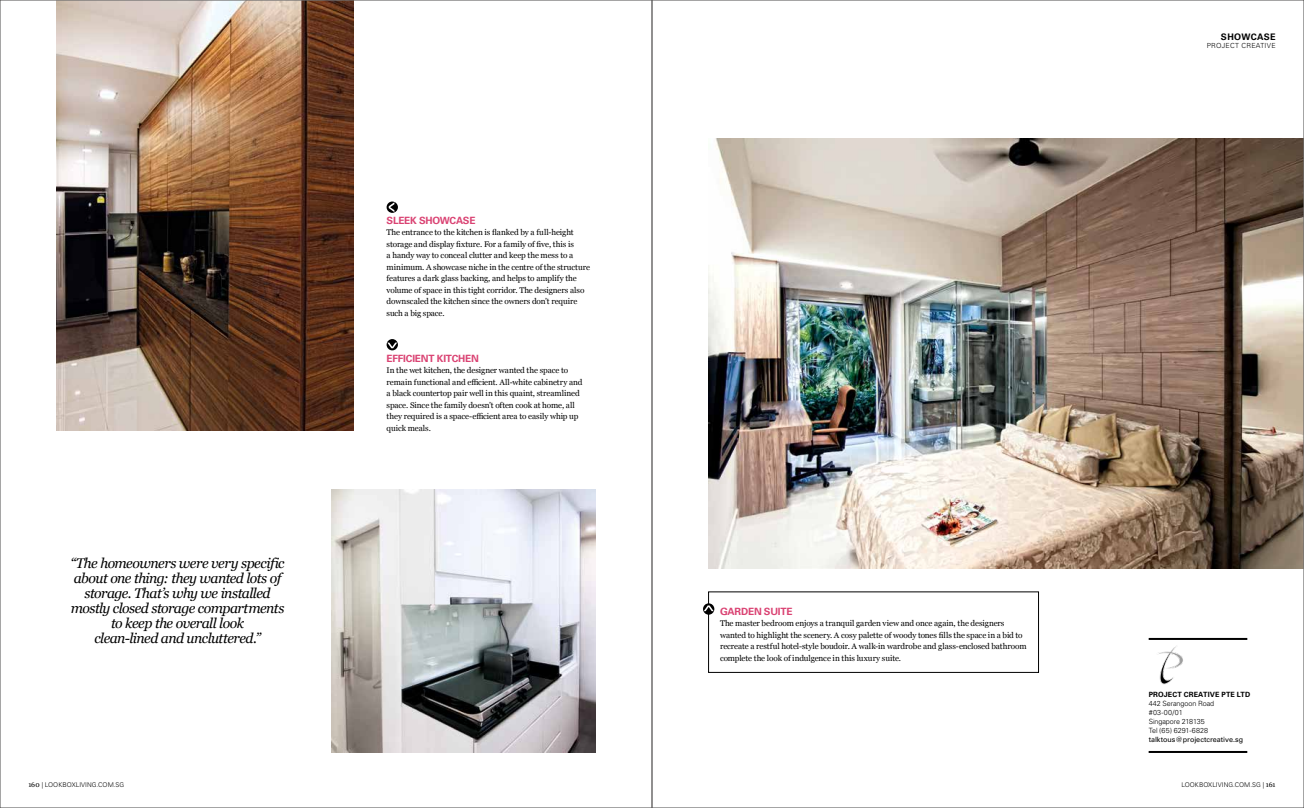
<style>
.page{position:relative;width:1304px;height:808px;background:#fff}
.page>*{position:absolute;margin:0;border:0;box-sizing:border-box;transform-origin:0 0}
.t1{font:italic 14px/15px "Georgia";letter-spacing:-.04em;color:#000;text-align:center}
.t2{font:700 10px "Univers";letter-spacing:-.02em;color:#da4373}
.t3{font:700 9px "Univers";letter-spacing:.04em;color:#000}
.t4{font:8.2px/11.5px "Georgia";letter-spacing:-.005em;color:#000}
.t5{font:300 7.2px/9px "Univers";letter-spacing:-.01em;color:#000}
.t6{font:7.2px "Univers";color:#000}
.t7{font:700 7.2px "Univers";letter-spacing:.02em;color:#000}
.t8{font:300 7px "Univers";letter-spacing:.04em;color:#000}
.t9{font:300 6.5px "Univers";color:#000}
.s1{font-family:"Georgia";font-weight:400;font-size:7px}
</style>
<div class="page">
<img style="left:709px;top:138px;width:593px;height:431px">
<hr style="left:1149px;top:638px;width:98px;height:2px;background:#000">
<hr style="left:1149px;top:751px;width:98px;height:2px;background:#000">
<img style="left:57px;top:2px;width:296px;height:429px">
<img style="left:332px;top:489px;width:263px;height:264px">
<svg style="left:703px;top:603px;width:11px;height:12px"></svg>
<svg style="left:704px;top:605px;width:10px;height:6px"></svg>
<svg style="left:387px;top:201px;width:11px;height:12px"></svg>
<svg style="left:389px;top:202px;width:5px;height:10px"></svg>
<svg style="left:387px;top:339px;width:11px;height:11px"></svg>
<svg style="left:387px;top:343px;width:10px;height:5px"></svg>
<img style="left:1148px;top:639px;width:66px;height:46px">
<h1 class="t1" style="left:70px;top:555px;width:216px">“The homeowners were very specific about one thing: they wanted lots of storage. That’s why we installed mostly closed storage compartments to keep the overall look<br>clean-lined and uncluttered.”</h1>
<p class="t9" style="left:28px;top:781px;width:97px"><span class="s1">160</span> | LOOKBOXLIVING.COM.SG</p>
<p class="t2" style="left:387px;top:214px;width:90px">SLEEK SHOWCASE</p>
<p class="t4" style="left:387px;top:226px;width:205px">The entrance to the kitchen is flanked by a full-height storage and display fixture. For a family of five, this is<br>a handy way to conceal clutter and keep the mess to a minimum. A showcase niche in the centre of the structure features a dark glass backing, and helps to amplify the volume of space in this tight corridor. The designers also downscaled the kitchen since the owners don’t require such a big space.</p>
<p class="t2" style="left:387px;top:352px;width:94px">EFFICIENT KITCHEN</p>
<p class="t4" style="left:387px;top:364px;width:198px">In the wet kitchen, the designer wanted the space to remain functional and efficient. All-white cabinetry and a black countertop pair well in this quaint, streamlined space. Since the family doesn’t often cook at home, all they required is a space-efficient area to easily whip up quick meals.</p>
<p class="t3" style="left:1221px;top:31px;width:56px">SHOWCASE</p>
<p class="t8" style="left:1207px;top:42px;width:70px">PROJECT CREATIVE</p>
<p class="t2" style="left:720px;top:605px;width:74px">GARDEN SUITE</p>
<p class="t4" style="left:720px;top:617px;width:308px">The master bedroom enjoys a tranquil garden view and once again, the designers wanted to highlight the scenery. A cosy palette of woody tones fills the space in a bid to recreate a restful hotel-style boudoir. A walk-in wardrobe and glass-enclosed bathroom complete the look of indulgence in this luxury suite.</p>
<p class="t7" style="left:1149px;top:690px;width:103px">PROJECT CREATIVE PTE LTD</p>
<p class="t5" style="left:1149px;top:699px;width:67px">442 Serangoon Road #03-00/01<br>Singapore 218135<br>Tel (65) 6291-6828</p>
<p class="t6" style="left:1149px;top:735px;width:96px">talktous@projectcreative.sg</p>
<p class="t9" style="left:1181px;top:781px;width:96px">LOOKBOXLIVING.COM.SG | <span class="s1">161</span></p>
</div>
